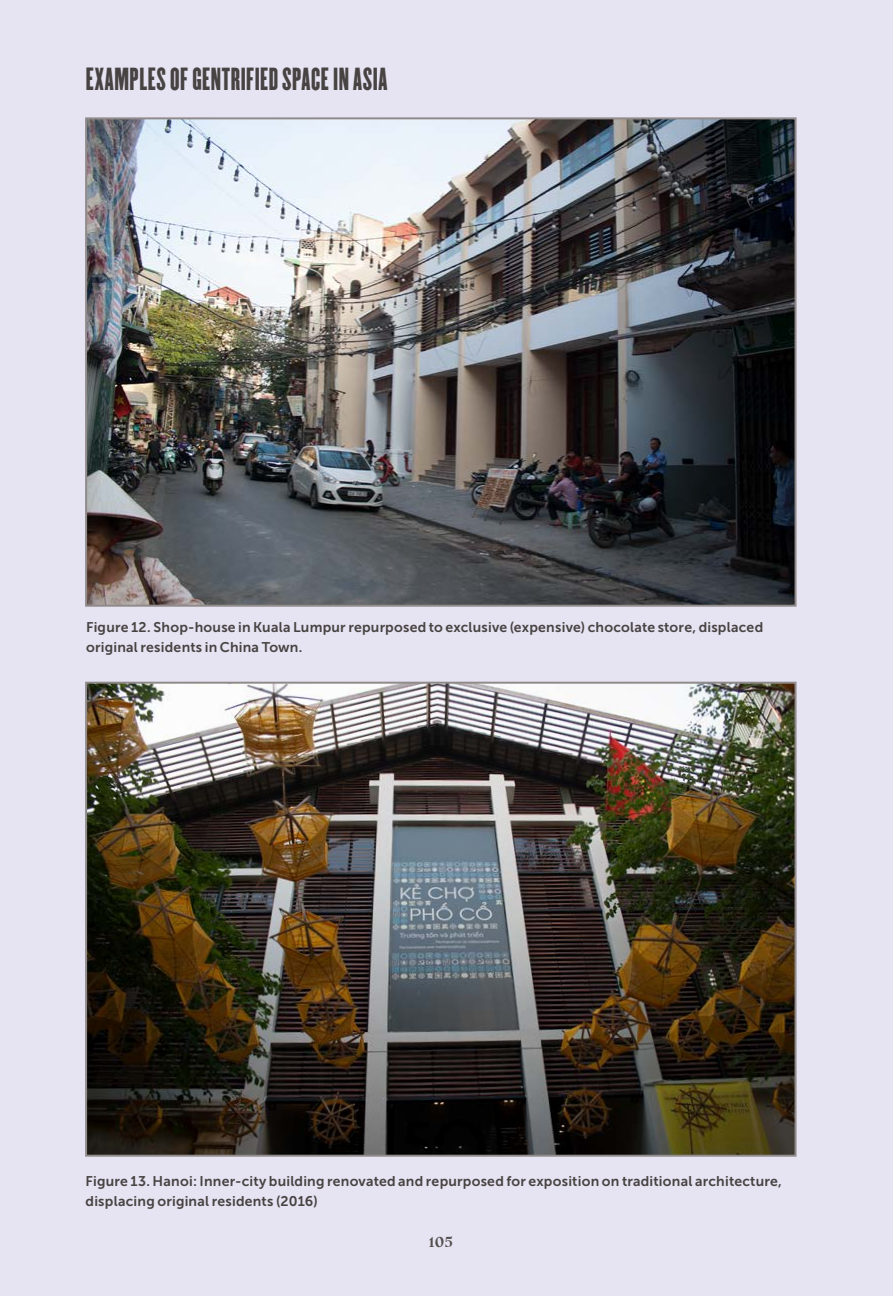
<style>
.page{position:relative;width:893px;height:1296px;background:#fff}
.page>*{position:absolute;margin:0;border:0;box-sizing:border-box;transform-origin:0 0}
.t1{font:28px "Champion HTF Featherweight";letter-spacing:.02em;color:#474342}
.t2{font:700 17px "Bluu Next";color:#534f4d}
.t3{font:14px/20px "Museo Sans 700";letter-spacing:.015em;color:#474342}
</style>
<div class="page">
<div style="left:0;top:0;width:892px;height:1296px;background:#e6e3f2"></div>
<img style="left:88px;top:120px;width:705px;height:484px">
<div style="left:85px;top:117px;width:711px;height:490px;border:2px solid #908b8a"></div>
<img style="left:88px;top:685px;width:705px;height:469px">
<div style="left:85px;top:682px;width:711px;height:475px;border:2px solid #908b8a"></div>
<h1 class="t1" style="left:86px;top:69px;width:303px">EXAMPLES OF GENTRIFIED SPACE IN ASIA</h1>
<p class="t3" style="left:86px;top:617px;width:678px">Figure 12. Shop-house in Kuala Lumpur repurposed to exclusive (expensive) chocolate store, displaced original residents in China Town.</p>
<p class="t3" style="left:86px;top:1171px;width:697px">Figure 13. Hanoi: Inner-city building renovated and repurposed for exposition on traditional architecture, displacing original residents (2016)</p>
<p class="t2" style="left:428px;top:1231px;width:26px">105</p>
</div>
